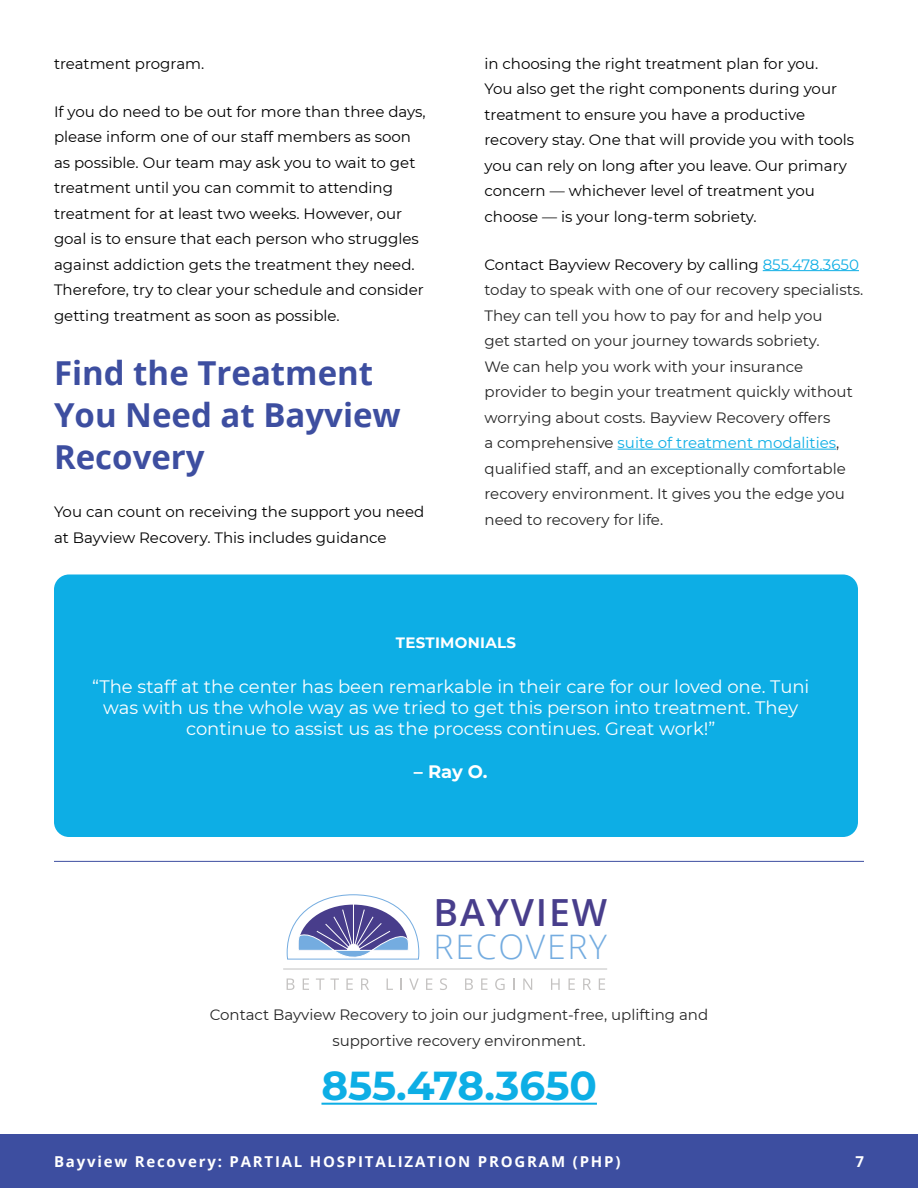
<style>
.page{position:relative;width:918px;height:1188px;background:#fff}
.page>*{position:absolute;margin:0;border:0;box-sizing:border-box;transform-origin:0 0}
.t1{font:700 40.5px "Montserrat Alternates";color:#0daee5}
.t2{font:600 37.35px "Open Sans";letter-spacing:.05em;color:#483e8c}
.t3{font:300 33.75px "Open Sans";letter-spacing:.05em;color:#74ace0}
.t4{font:700 33px/42px "Open Sans";color:#3d4ea0}
.t5{font:18px/21px "Montserrat";color:#fff;text-align:center}
.t6{font:700 18px "Montserrat";color:#fff}
.t7{font:15px/25.5px "Montserrat";color:#000}
.t8{font:15px/25.5px "Montserrat";color:#252525}
.t9{font:700 15px "Open Sans";letter-spacing:.12em;color:#fff}
.t10{font:700 15px "Montserrat";letter-spacing:.02em;color:#fff}
.s1{color:#000}
.s2{color:#0daee5}
</style>
<div class="page">
<div style="left:0;top:1134px;width:918px;height:54px;background:#3d4ea0"></div>
<div style="left:54px;top:574px;width:804px;height:263px;background:#0daee5;border-radius:15px"></div>
<hr style="left:763px;top:270px;width:96px;height:1px;background:#0daee5">
<hr style="left:618px;top:449px;width:218px;height:1px;background:#0daee5">
<hr style="left:54px;top:861px;width:810px;height:1px;background:#3d4ea0">
<hr style="left:283px;top:969px;width:324px;height:1px;background:#c0c0c0">
<svg style="left:286px;top:894px;width:134px;height:66px"></svg>
<svg style="left:287px;top:979px;width:7px;height:11px"></svg>
<svg style="left:303px;top:979px;width:6px;height:11px"></svg>
<svg style="left:316px;top:979px;width:8px;height:11px"></svg>
<svg style="left:330px;top:979px;width:9px;height:11px"></svg>
<svg style="left:346px;top:979px;width:7px;height:11px"></svg>
<svg style="left:361px;top:979px;width:8px;height:11px"></svg>
<svg style="left:387px;top:979px;width:6px;height:11px"></svg>
<svg style="left:401px;top:978px;width:1px;height:12px"></svg>
<svg style="left:409px;top:979px;width:10px;height:11px"></svg>
<svg style="left:426px;top:979px;width:6px;height:11px"></svg>
<svg style="left:440px;top:978px;width:7px;height:12px"></svg>
<svg style="left:465px;top:979px;width:8px;height:11px"></svg>
<svg style="left:481px;top:979px;width:6px;height:11px"></svg>
<svg style="left:495px;top:978px;width:10px;height:12px"></svg>
<svg style="left:513px;top:978px;width:1px;height:12px"></svg>
<svg style="left:523px;top:979px;width:9px;height:11px"></svg>
<svg style="left:551px;top:979px;width:9px;height:11px"></svg>
<svg style="left:569px;top:979px;width:6px;height:11px"></svg>
<svg style="left:583px;top:979px;width:8px;height:11px"></svg>
<svg style="left:599px;top:979px;width:6px;height:11px"></svg>
<hr style="left:321px;top:1103px;width:276px;height:2px;background:#0daee5">
<p class="t7" style="left:54px;top:50px;width:152px">treatment program.</p>
<p class="t7" style="left:54px;top:98px;width:373px">If you do need to be out for more than three days, please inform one of our staff members as soon as possible. Our team may ask you to wait to get treatment until you can commit to attending treatment for at least two weeks. However, our goal is to ensure that each person who struggles against addiction gets the treatment they need.<br>Therefore, try to clear your schedule and consider getting treatment as soon as possible.</p>
<h3 class="t4" style="left:54px;top:351px;width:348px">Find the Treatment<br>You Need at Bayview<br>Recovery</h3>
<p class="t7" style="left:54px;top:498px;width:372px">You can count on receiving the support you need at Bayview Recovery. This includes guidance</p>
<p class="t7" style="left:484px;top:50px;width:371px">in choosing the right treatment plan for you.<br>You also get the right components during your treatment to ensure you have a productive recovery stay. One that will provide you with tools you can rely on long after you leave. Our primary concern — whichever level of treatment you choose — is your long-term sobriety.</p>
<p class="t8" style="left:484px;top:251px;width:380px"><span class="s1">Contact Bayview Recovery by calling</span> <span class="s2">855.478.3650 </span>today to speak with one of our recovery specialists.<br>They can tell you how to pay for and help you<br>get started on your journey towards sobriety.<br>We can help you work with your insurance provider to begin your treatment quickly without worrying about costs. Bayview Recovery offers<br>a comprehensive <span class="s2">suite of treatment modalities</span>, qualified staff, and an exceptionally comfortable recovery environment. It gives you the edge you need to recovery for life.</p>
<p class="t10" style="left:396px;top:631px;width:122px">TESTIMONIALS</p>
<p class="t5" style="left:92px;top:675px;width:719px">“The staff at the center has been remarkable in their care for our loved one. Tuni was with us the whole way as we tried to get this person into treatment. They continue to assist us as the process continues. Great work!”</p>
<p class="t6" style="left:414px;top:759px;width:75px">– Ray O.</p>
<h2 class="t2" style="left:434px;top:887px;width:175px">BAYVIEW</h2>
<h3 class="t3" style="left:434px;top:924px;width:175px">RECOVERY</h3>
<p class="t8" style="left:210px;top:1002px;width:500px;text-align:center">Contact Bayview Recovery to join our judgment-free, uplifting and supportive recovery environment.</p>
<h1 class="t1" style="left:321px;top:1056px;width:277px">855.478.3650</h1>
<p class="t9" style="left:54px;top:1151px;width:568px">Bayview Recovery: PARTIAL HOSPITALIZATION PROGRAM (PHP)</p>
<p class="t9" style="left:855px;top:1151px;width:10px">7</p>
</div>
